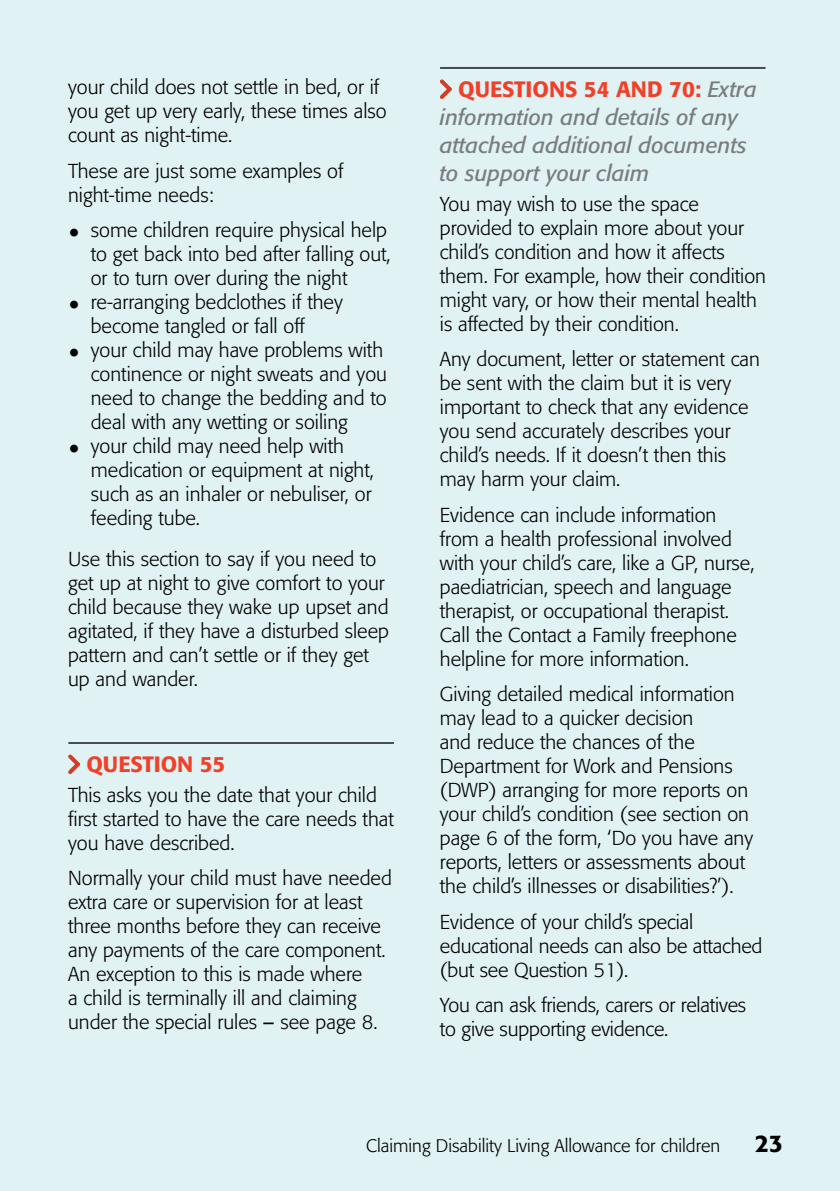
<style>
.page{position:relative;width:840px;height:1191px;background:#fff}
.page>*{position:absolute;margin:0;border:0;box-sizing:border-box;transform-origin:0 0}
.t1{font:500 24px "Formata BQ";color:#000}
.t2{font:italic 22px/28px "Formata BQ";color:#797d82}
.t3{font:500 22px "Formata BQ";color:#ef4129}
.t4{font:300 20px/24px "Formata BQ";color:#000}
.t5{font:300 18px "Formata BQ";color:#000}
.s1{font-family:"Arial";font-weight:900;font-size:24px}
.s2{font-weight:400}
.s3{font-weight:500;font-style:normal;color:#ef4129}
</style>
<div class="page">
<div style="left:0;top:0;width:839px;height:1191px;background:#e1f2f4"></div>
<svg style="left:69px;top:742px;width:324px;height:2px"></svg>
<svg style="left:68px;top:754px;width:12px;height:20px"></svg>
<svg style="left:440px;top:67px;width:324px;height:2px"></svg>
<svg style="left:440px;top:79px;width:12px;height:20px"></svg>
<p class="t4" style="left:68px;top:76px;width:320px">your child does not settle in bed, or if you get up very early, these times also count as night-time.</p>
<p class="t4" style="left:68px;top:159px;width:277px">These are just some examples of night-time needs:</p>
<p class="t4" style="left:91px;top:218px;width:301px;text-indent:-23px"><span class="s1">•</span> some children require physical help to get back into bed after falling out, or to turn over during the night</p>
<p class="t4" style="left:91px;top:290px;width:253px;text-indent:-23px"><span class="s1">•</span> re-arranging bedclothes if they become tangled or fall off</p>
<p class="t4" style="left:91px;top:338px;width:297px;text-indent:-23px"><span class="s1">•</span> your child may have problems with continence or night sweats and you need to change the bedding and to deal with any wetting or soiling</p>
<p class="t4" style="left:91px;top:434px;width:284px;text-indent:-23px"><span class="s1">•</span> your child may need help with medication or equipment at night, such as an inhaler or nebuliser, or feeding tube.</p>
<p class="t4" style="left:68px;top:547px;width:322px">Use this section to say if you need to get up at night to give comfort to your child because they wake up upset and agitated, if they have a disturbed sleep pattern and can’t settle or if they get up and wander.</p>
<p class="t3" style="left:86px;top:751px;width:140px">QUESTION 55</p>
<p class="t4" style="left:68px;top:783px;width:327px">This asks you the date that your child first started to have the care needs that you have described.</p>
<p class="t4" style="left:68px;top:866px;width:325px">Normally your child must have needed extra care or supervision for at least three months before they can receive any payments of the care component.<br>An exception to this is made where<br>a child is terminally ill and claiming under the special rules <span class="s2">–</span> see page 8.</p>
<p class="t3" style="left:458px;top:76px;width:174px">QUESTIONS 54 AND</p>
<p class="t2" style="left:439px;top:76px;width:318px;text-indent:229px"><span class="s3">70:</span> Extra information and details of any attached additional documents to support your claim</p>
<p class="t4" style="left:439px;top:192px;width:327px">You may wish to use the space provided to explain more about your child’s condition and how it affects them. For example, how their condition might vary, or how their mental health is affected by their condition.</p>
<p class="t4" style="left:439px;top:347px;width:321px">Any document, letter or statement can be sent with the claim but it is very important to check that any evidence you send accurately describes your child’s needs. If it doesn’t then this may harm your claim.</p>
<p class="t4" style="left:439px;top:503px;width:316px">Evidence can include information from a health professional involved with your child’s care, like a GP, nurse, paediatrician, speech and language therapist, or occupational therapist.<br>Call the Contact a Family freephone helpline for more information.</p>
<p class="t4" style="left:439px;top:682px;width:314px">Giving detailed medical information may lead to a quicker decision<br>and reduce the chances of the Department for Work and Pensions (DWP) arranging for more reports on your child’s condition (see section on page 6 of the form, ‘Do you have any reports, letters or assessments about the child’s illnesses or disabilities?’).</p>
<p class="t4" style="left:439px;top:909px;width:324px">Evidence of your child’s special educational needs can also be attached (but see Question 51).</p>
<p class="t4" style="left:439px;top:993px;width:308px">You can ask friends, carers or relatives to give supporting evidence.</p>
<p class="t5" style="left:366px;top:1135px;width:355px">Claiming Disability Living Allowance for children</p>
<p class="t1" style="left:754px;top:1129px;width:29px">23</p>
</div>
